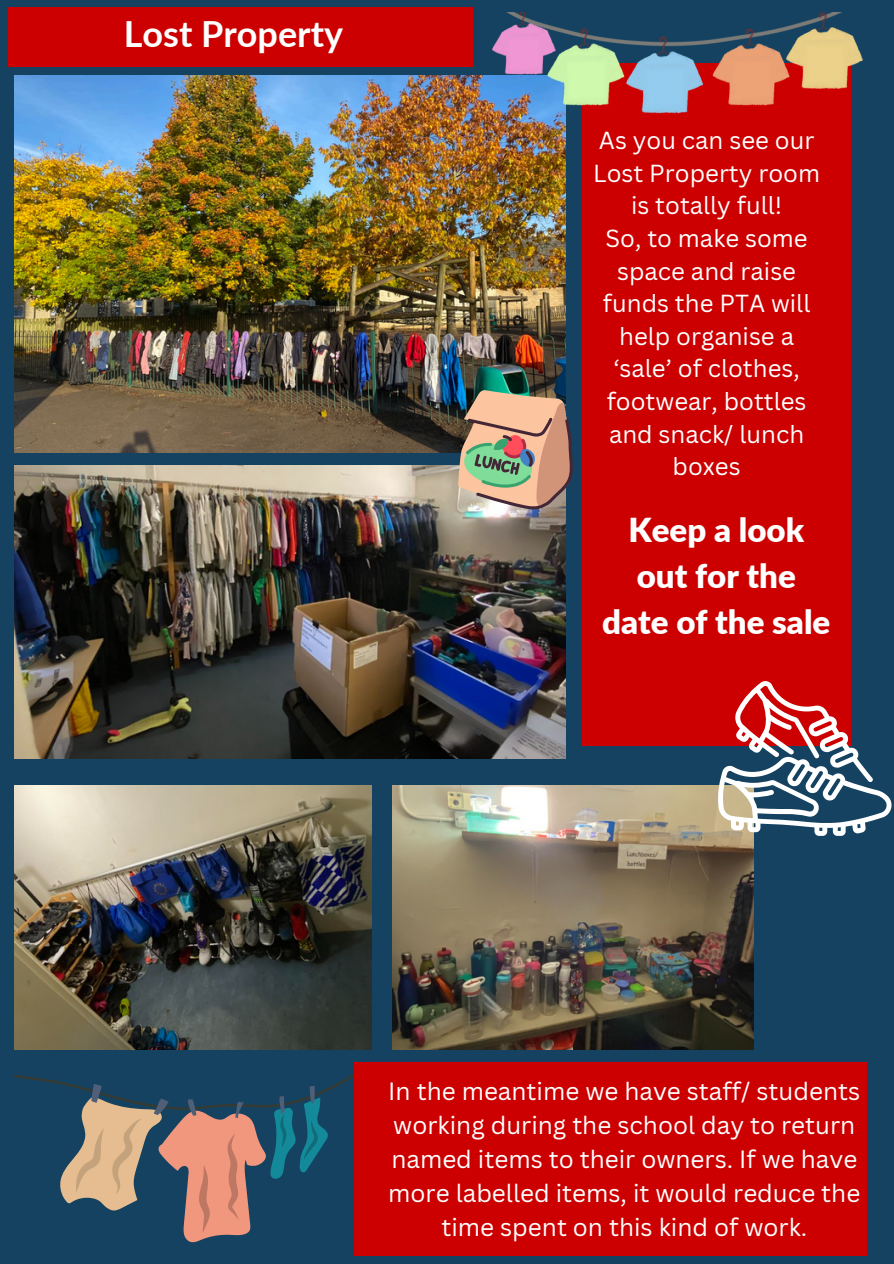
<style>
.page{position:relative;width:894px;height:1264px;background:#fff}
.page>*{position:absolute;margin:0;border:0;box-sizing:border-box;transform-origin:0 0}
.t1{font:700 36px "Lato";color:#fff}
.t2{font:900 33px/46.2px "Lato";color:#fff;text-align:center}
.t3{font:24.3px/34px "Canva Sans";color:#fff;text-align:center}
.t4{font:24px/32.7px "Canva Sans";color:#fff;text-align:center}
</style>
<div class="page">
<div style="left:0;top:0;width:893px;height:1263px;background:#154260"></div>
<div style="left:8px;top:7px;width:464px;height:60px;background:#c00"></div>
<img style="left:14px;top:76px;width:551px;height:377px">
<img style="left:14px;top:466px;width:551px;height:292px">
<img style="left:14px;top:785px;width:357px;height:264px">
<img style="left:392px;top:785px;width:361px;height:264px">
<div style="left:582px;top:63px;width:268px;height:683px;background:#c00"></div>
<svg style="left:14px;top:1073px;width:340px;height:169px"></svg>
<img style="left:488px;top:12px;width:375px;height:102px">
<svg style="left:716px;top:681px;width:175px;height:154px"></svg>
<svg style="left:458px;top:390px;width:114px;height:119px;background:#b39d84"></svg>
<div style="left:354px;top:1062px;width:513px;height:193px;background:#c00"></div>
<p class="t1" style="left:124px;top:11px;width:221px">Lost Property</p>
<p class="t4" style="left:593px;top:123px;width:228px">As you can see our<br>Lost Property room is totally full!</p>
<p class="t4" style="left:602px;top:221px;width:209px">So, to make some space and raise funds the PTA will help organise a ‘sale’ of clothes, footwear, bottles and snack/ lunch boxes</p>
<p class="t2" style="left:602px;top:505px;width:229px">Keep a look out for the date of the sale</p>
<p class="t3" style="left:388px;top:1073px;width:473px">In the meantime we have staff/ students working during the school day to return named items to their owners. If we have more labelled items, it would reduce the time spent on this kind of work.</p>
</div>
